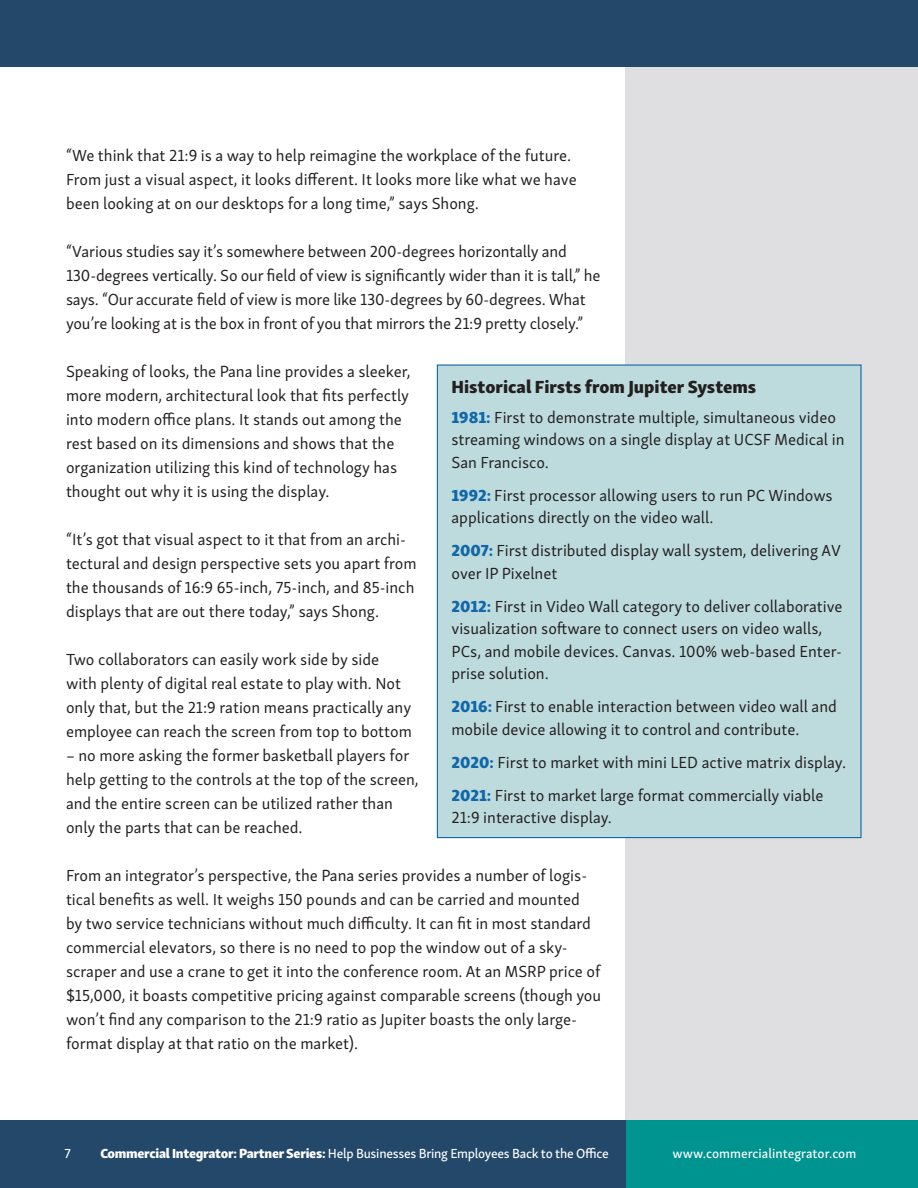
<style>
.page{position:relative;width:918px;height:1188px;background:#fff}
.page>*{position:absolute;margin:0;border:0;box-sizing:border-box;transform-origin:0 0}
.WP_subhead{font:18px "Skolar Sans Latn Eb";color:#231f20}
.WP_first_paragraph{font:16.5px/24px "Skolar Sans Latn";color:#231f20}
.t1{font:13.5px "Skolar Sans Latn Me";letter-spacing:-.02em;color:#fff}
.t2{font:13.5px "Skolar Sans Latn Me";color:#fff}
.s1{font-family:"Skolar Sans Latn Eb";color:#1267a9}
.s2{font-family:"Skolar Sans Latn Eb"}
</style>
<div class="page">
<div style="left:626px;top:54px;width:292px;height:1134px;background:#dfdee1"></div>
<div style="left:0;top:0;width:918px;height:68px;background:#24486a"></div>
<div style="left:0;top:1120px;width:627px;height:68px;background:#24486a"></div>
<div style="left:626px;top:1120px;width:292px;height:68px;background:#009490"></div>
<div style="left:437px;top:365px;width:424px;height:473px;background:#bddbdc"></div>
<p class="WP_first_paragraph" style="left:66px;top:142px;width:512px">“We think that 21:9 is a way to help reimagine the workplace of the future.<br>From just a visual aspect, it looks different. It looks more like what we have been looking at on our desktops for a long time,” says Shong.</p>
<p class="WP_first_paragraph" style="left:66px;top:238px;width:536px">“Various studies say it’s somewhere between 200-degrees horizontally and 130-degrees vertically. So our field of view is significantly wider than it is tall,” he says. “Our accurate field of view is more like 130-degrees by 60-degrees. What you’re looking at is the box in front of you that mirrors the 21:9 pretty closely.”</p>
<p class="WP_first_paragraph" style="left:66px;top:358px;width:346px">Speaking of looks, the Pana line provides a sleeker, more modern, architectural look that fits perfectly into modern office plans. It stands out among the rest based on its dimensions and shows that the organization utilizing this kind of technology has thought out why it is using the display.</p>
<p class="WP_first_paragraph" style="left:66px;top:526px;width:352px">“It’s got that visual aspect to it that from an archi&shy;tectural and design perspective sets you apart from the thousands of 16:9 65-inch, 75-inch, and 85-inch displays that are out there today,” says Shong.</p>
<p class="WP_first_paragraph" style="left:66px;top:646px;width:347px">Two collaborators can easily work side by side with plenty of digital real estate to play with. Not only that, but the 21:9 ration means practically any employee can reach the screen from top to bottom</p>
<p class="WP_first_paragraph" style="left:66px;top:742px;width:354px">– no more asking the former basketball players for help getting to the controls at the top of the screen, and the entire screen can be utilized rather than only the parts that can be reached.</p>
<p class="WP_first_paragraph" style="left:66px;top:862px;width:537px">From an integrator’s perspective, the Pana series provides a number of logis&shy;tical benefits as well. It weighs 150 pounds and can be carried and mounted<br>by two service technicians without much difficulty. It can fit in most standard commercial elevators, so there is no need to pop the window out of a sky&shy;scraper and use a crane to get it into the conference room. At an MSRP price of $15,000, it boasts competitive pricing against comparable screens (though you won’t find any comparison to the 21:9 ratio as Jupiter boasts the only large&shy;format display at that ratio on the market).</p>
<p class="WP_subhead" style="left:451px;top:371px;width:306px">Historical Firsts from Jupiter Systems</p>
<p class="WP_first_paragraph" style="left:451px;top:404px;width:395px;line-height:22.5px"><span class="s1">1981:</span> First to demonstrate multiple, simultaneous video streaming windows on a single display at UCSF Medical in<br>San Francisco.</p>
<p class="WP_first_paragraph" style="left:451px;top:482px;width:383px;line-height:22.5px"><span class="s1">1992:</span> First processor allowing users to run PC Windows applications directly on the video wall.</p>
<p class="WP_first_paragraph" style="left:451px;top:538px;width:391px;line-height:22.5px"><span class="s1">2007:</span> First distributed display wall system, delivering AV over IP Pixelnet</p>
<p class="WP_first_paragraph" style="left:451px;top:593px;width:393px;line-height:22.5px"><span class="s1">2012:</span> First in Video Wall category to deliver collaborative visualization software to connect users on video walls, PCs, and mobile devices. Canvas. 100% web-based Enter&shy;prise solution.</p>
<p class="WP_first_paragraph" style="left:451px;top:694px;width:387px;line-height:22.5px"><span class="s1">2016:</span> First to enable interaction between video wall and mobile device allowing it to control and contribute.</p>
<p class="WP_first_paragraph" style="left:451px;top:749px;width:396px"><span class="s1">2020:</span> First to market with mini LED active matrix display.</p>
<p class="WP_first_paragraph" style="left:451px;top:782px;width:373px;line-height:22.5px"><span class="s1">2021:</span> First to market large format commercially viable<br>21:9 interactive display.</p>
<p class="t1" style="left:64px;top:1143px;width:8px">7</p>
<p class="t1" style="left:100px;top:1143px;width:510px"><span class="s2">Commercial Integrator: Partner Series:</span> Help Businesses Bring Employees Back to the Office</p>
<p class="t2" style="left:673px;top:1143px;width:185px">www.commercialintegrator.com</p>
</div>
